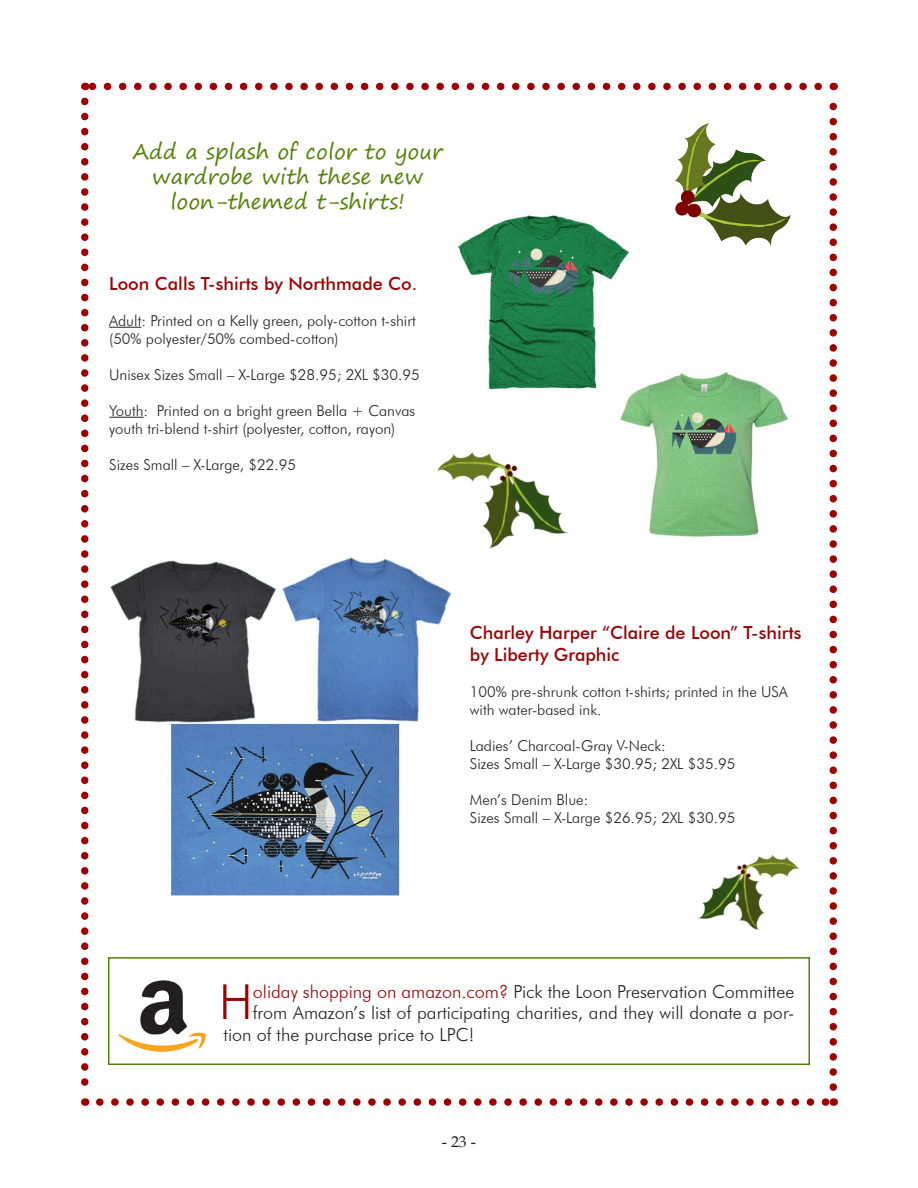
<style>
.page{position:relative;width:918px;height:1188px;background:#fff}
.page>*{position:absolute;margin:0;border:0;box-sizing:border-box;transform-origin:0 0}
.t1{font:300 48.15px "Futura BT";color:#9e0000}
.t2{font:21px "Segoe Print";color:#548206}
.t3{font:300 18px "Futura BT";color:#231f20}
.t4{font:500 18px/21.6px "Futura BT";color:#9e0000}
.t5{font:15.75px "Book Antiqua";color:#231f20}
.t6{font:300 15px/18px "Futura BT";color:#231f20}
.s1{color:#9e0000}
</style>
<div class="page">
<svg style="left:100px;top:1098px;width:726px;height:8px"></svg>
<svg style="left:92px;top:83px;width:726px;height:7px"></svg>
<svg style="left:81px;top:101px;width:7px;height:1005px"></svg>
<svg style="left:830px;top:83px;width:7px;height:1004px"></svg>
<img style="left:110px;top:557px;width:341px;height:338px">
<img style="left:457px;top:215px;width:332px;height:322px">
<img style="left:118px;top:980px;width:88px;height:72px">
<img style="left:675px;top:124px;width:116px;height:123px">
<img style="left:423px;top:427px;width:154px;height:153px">
<div style="left:108px;top:957px;width:702px;height:108px;border:2px solid #548206"></div>
<hr style="left:109px;top:327px;width:32px;height:1px;background:#231f20">
<hr style="left:109px;top:417px;width:35px;height:1px;background:#231f20">
<img style="left:697px;top:855px;width:103px;height:76px">
<p class="t2" style="left:133px;top:133px;width:312px">Add a splash of color to your</p>
<p class="t2" style="left:152px;top:158px;width:272px">wardrobe with these new</p>
<p class="t2" style="left:171px;top:183px;width:236px">loon-themed t-shirts!</p>
<p class="t4" style="left:109px;top:272px;width:310px">Loon Calls T-shirts by Northmade Co.</p>
<p class="t6" style="left:109px;top:311px;width:308px">Adult: Printed on a Kelly green, poly-cotton t-shirt</p>
<p class="t6" style="left:109px;top:329px;width:231px">(50% polyester/50% combed-cotton)</p>
<p class="t6" style="left:109px;top:365px;width:312px">Unisex Sizes Small – X-Large $28.95; 2XL $30.95</p>
<p class="t6" style="left:109px;top:401px;width:308px">Youth: Printed on a bright green Bella + Canvas youth tri-blend t-shirt (polyester, cotton, rayon)</p>
<p class="t6" style="left:109px;top:455px;width:188px">Sizes Small – X-Large, $22.95</p>
<p class="t4" style="left:470px;top:622px;width:333px">Charley Harper “Claire de Loon” T-shirts by Liberty Graphic</p>
<p class="t6" style="left:470px;top:683px;width:320px">100% pre-shrunk cotton t-shirts; printed in the USA with water-based ink.</p>
<p class="t6" style="left:470px;top:737px;width:198px">Ladies’ Charcoal-Gray V-Neck:</p>
<p class="t6" style="left:470px;top:755px;width:267px">Sizes Small – X-Large $30.95; 2XL $35.95</p>
<p class="t6" style="left:470px;top:791px;width:120px">Men’s Denim Blue:</p>
<p class="t6" style="left:470px;top:809px;width:267px">Sizes Small – X-Large $26.95; 2XL $30.95</p>
<p class="t1" style="left:219px;top:973px;width:35px">H</p>
<p class="t3" style="left:253px;top:980px;width:543px"><span class="s1">oliday shopping on amazon.com?</span> Pick the Loon Preservation Committee</p>
<p class="t3" style="left:253px;top:1002px;width:543px">from Amazon’s list of participating charities, and they will donate a por-</p>
<p class="t3" style="left:224px;top:1024px;width:252px">tion of the purchase price to LPC!</p>
<p class="t5" style="left:442px;top:1131px;width:36px">- 23 -</p>
</div>
